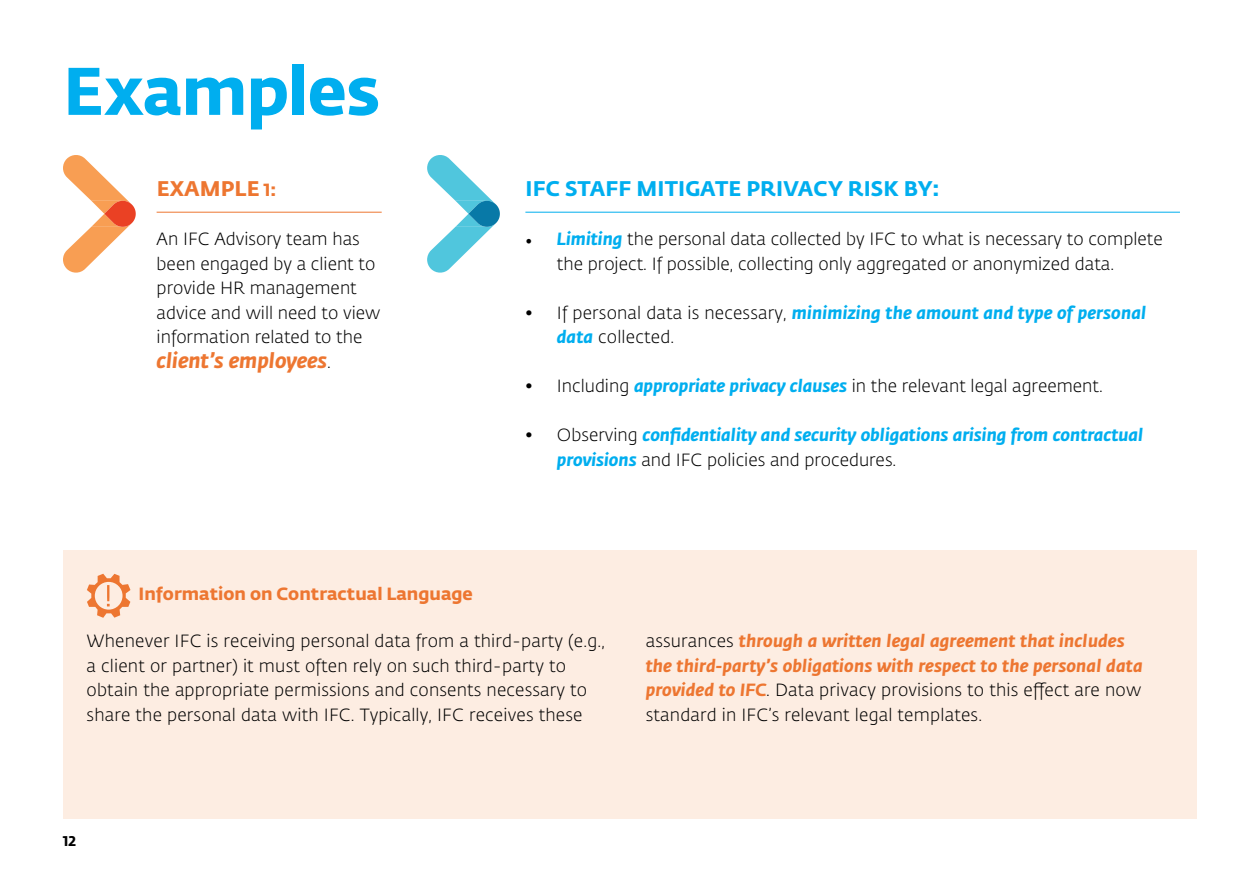
<style>
.page{position:relative;width:1260px;height:882px;background:#fff}
.page>*{position:absolute;margin:0;border:0;box-sizing:border-box;transform-origin:0 0}
.Slide_Title{font:700 66.5px "Fedra Sans Std";letter-spacing:-.01em;color:#00aeef}
.t1{font:700 21px "Fedra Sans Std";letter-spacing:.01em;color:#00aeef}
.t2{font:italic 700 21px "Fedra Sans Std";color:#ed7631}
.t3{font:700 21px "Fedra Sans Std";letter-spacing:.01em;color:#ed7631}
.Normal_10_14pt{font:300 17.5px/24.5px "Fedra Sans Std";color:#000}
.Normal_10_14pt-2{font:italic 700 17.5px/24.5px "Fedra Sans Std";letter-spacing:.01em;color:#ed7631}
.t4{font:italic 700 17.5px/24.5px "Fedra Sans Std";color:#00aeef}
.Example_head{font:700 17.5px "Fedra Sans Std";color:#ed7631}
.t5{font:700 14px "Fedra Sans Std";color:#000}
.s1{font-size:17.5px}
.s2{font-weight:300;font-style:normal;font-size:17.5px;color:#000}
.s3{font-family:"Minion Pro";font-weight:400}
.s4{font-weight:700;font-style:italic;color:#00aeef}
.s5{font-weight:300;font-style:normal;color:#000}
</style>
<div class="page">
<hr style="left:157px;top:212px;width:225px;height:1px;background:#ed7631">
<hr style="left:525px;top:212px;width:655px;height:1px;background:#00aeef">
<div style="left:63px;top:550px;width:1134px;height:269px;background:#fdede2"></div>
<svg style="left:87px;top:574px;width:43px;height:44px"></svg>
<svg style="left:63px;top:155px;width:73px;height:118px"></svg>
<svg style="left:427px;top:155px;width:73px;height:118px"></svg>
<p class="Slide_Title" style="left:63px;top:49px;width:318px">Examples</p>
<p class="t3" style="left:157px;top:175px;width:121px">EXAMPLE <span class="s1">1:</span></p>
<p class="Normal_10_14pt" style="left:157px;top:227px;width:225px">An IFC Advisory team has been engaged by a client to provide HR management advice and will need to view information related to the</p>
<p class="t2" style="left:157px;top:347px;width:176px">client’s employees<span class="s2">.</span></p>
<p class="t1" style="left:526px;top:175px;width:416px">IFC STAFF MITIGATE PRIVACY RISK BY:</p>
<p class="Normal_10_14pt" style="left:557px;top:227px;width:607px;text-indent:-32px"><span class="s3">•</span> <span class="s4">Limiting</span> the personal data collected by IFC to what is necessary to complete the project. If possible, collecting only aggregated or anonymized data.</p>
<p class="t4" style="left:557px;top:300px;width:591px;text-indent:-32px"><span class="s5">• If personal data is necessary,</span> minimizing the amount and type of personal data <span class="s5">collected.</span></p>
<p class="Normal_10_14pt" style="left:525px;top:374px;width:579px">• Including <span class="s4">appropriate privacy clauses</span> in the relevant legal agreement.</p>
<p class="t4" style="left:557px;top:423px;width:588px;text-indent:-32px"><span class="s5">• Observing</span> confidentiality and security obligations arising from contractual provisions <span class="s5">and IFC policies and procedures.</span></p>
<p class="Example_head" style="left:139px;top:583px;width:336px">Information on Contractual Language</p>
<p class="Normal_10_14pt" style="left:87px;top:629px;width:520px">Whenever IFC is receiving personal data from a third-party (e.g., a client or partner) it must often rely on such third-party to obtain the appropriate permissions and consents necessary to share the personal data with IFC. Typically, IFC receives these</p>
<p class="Normal_10_14pt-2" style="left:646px;top:629px;width:498px"><span class="s5">assurances</span> through a written legal agreement that includes the third-party’s obligations with respect to the personal data provided to IFC<span class="s5">. Data privacy provisions to this effect are now standard in IFC’s relevant legal templates.</span></p>
<p class="t5" style="left:63px;top:832px;width:14px">12</p>
</div>
